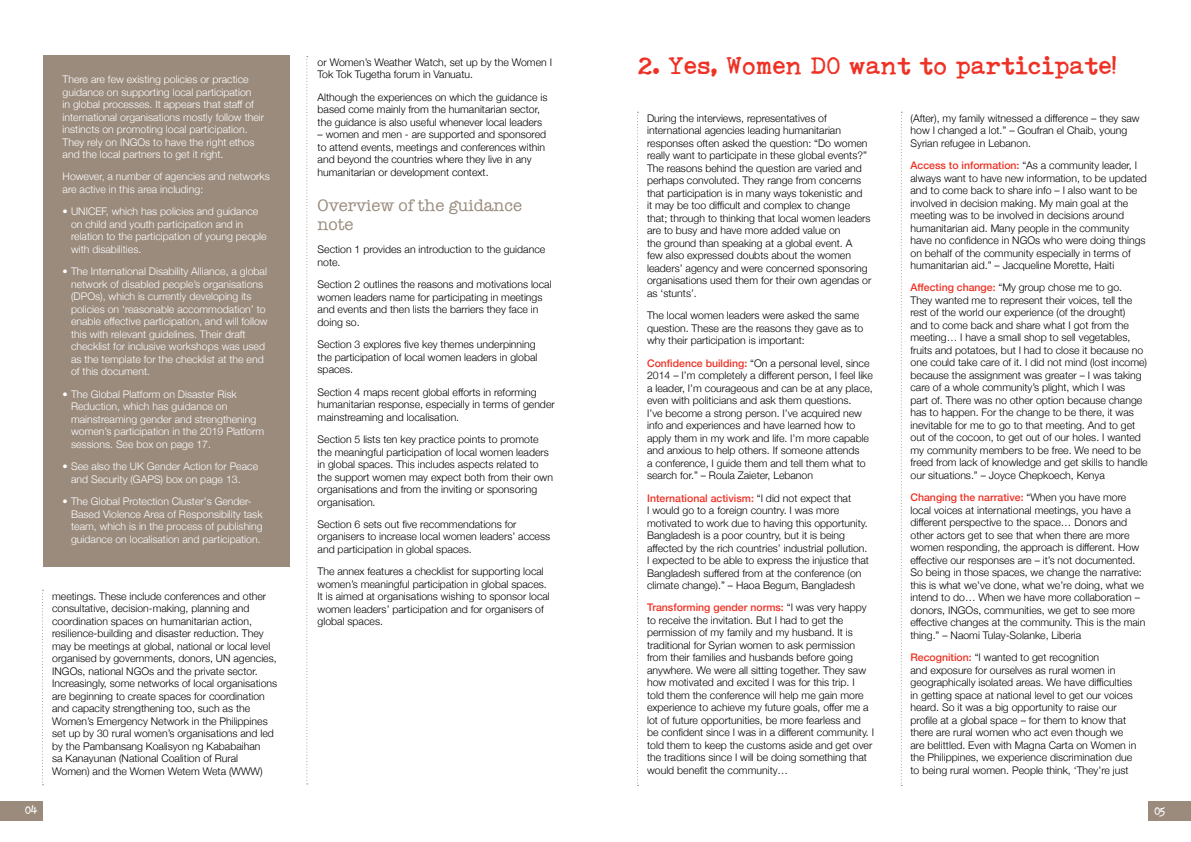
<style>
.page{position:relative;width:1191px;height:842px;background:#fff}
.page>*{position:absolute;margin:0;border:0;box-sizing:border-box;transform-origin:0 0}
.t1{font:800 24px "Smithy XT";letter-spacing:.025em;color:#ee3124}
.t2{font:17px/19px "American Typewriter";color:#9a8b7d}
.t3{font:300 10.5px/12.5px "Helvetica Neue";color:#000}
.t4{font:300 10.5px/12.5px "Helvetica Neue";color:#fff}
.t5{font:800 10.5px "Smithy XT";color:#fff}
.s1{font-weight:500;color:#ee3124}
</style>
<div class="page">
<div style="left:0;top:801px;width:43px;height:20px;background:#9a8b7d"></div>
<div style="left:1148px;top:801px;width:43px;height:20px;background:#9a8b7d"></div>
<div style="left:43px;top:56px;width:246px;height:511px;background:#9a8b7d"></div>
<svg style="left:42px;top:590px;width:1px;height:195px"></svg>
<svg style="left:306px;top:56px;width:2px;height:728px"></svg>
<svg style="left:637px;top:112px;width:1px;height:674px"></svg>
<svg style="left:901px;top:112px;width:1px;height:674px"></svg>
<p class="t4" style="left:63px;top:72px;width:203px">There are few existing policies or practice guidance on supporting local participation<br>in global processes. It appears that staff of international organisations mostly follow their instincts on promoting local participation.<br>They rely on INGOs to have the right ethos and the local partners to get it right.</p>
<p class="t4" style="left:63px;top:170px;width:209px">However, a number of agencies and networks are active in this area including:</p>
<p class="t4" style="left:71px;top:205px;width:197px;text-indent:-9px">• UNICEF, which has policies and guidance on child and youth participation and in relation to the participation of young people with disabilities.</p>
<p class="t4" style="left:71px;top:265px;width:198px;text-indent:-9px">• The International Disability Alliance, a global network of disabled people’s organisations (DPOs), which is currently developing its policies on ‘reasonable accommodation’ to enable effective participation, and will follow this with relevant guidelines. Their draft checklist for inclusive workshops was used as the template for the checklist at the end of this document.</p>
<p class="t4" style="left:71px;top:387px;width:194px;text-indent:-9px">• The Global Platform on Disaster Risk Reduction, which has guidance on mainstreaming gender and strengthening women’s participation in the 2019 Platform sessions. See box on page 17.</p>
<p class="t4" style="left:71px;top:459px;width:188px;text-indent:-9px">• See also the UK Gender Action for Peace and Security (GAPS) box on page 13.</p>
<p class="t4" style="left:71px;top:494px;width:193px;text-indent:-9px">• The Global Protection Cluster's Gender-Based Violence Area of Responsibility task team, which is in the process of publishing guidance on localisation and participation.</p>
<p class="t3" style="left:52px;top:589px;width:227px">meetings. These include conferences and other consultative, decision-making, planning and coordination spaces on humanitarian action, resilience-building and disaster reduction. They may be meetings at global, national or local level organised by governments, donors, UN agencies, INGOs, national NGOs and the private sector.<br>Increasingly, some networks of local organisations are beginning to create spaces for coordination and capacity strengthening too, such as the Women’s Emergency Network in the Philippines set up by 30 rural women’s organisations and led by the Pambansang Koalisyon ng Kababaihan<br>sa Kanayunan (National Coalition of Rural Women) and the Women Wetem Weta (WWW)</p>
<p class="t3" style="left:317px;top:55px;width:236px">or Women’s Weather Watch, set up by the Women I<br>Tok Tok Tugetha forum in Vanuatu.</p>
<p class="t3" style="left:317px;top:90px;width:231px">Although the experiences on which the guidance is based come mainly from the humanitarian sector, the guidance is also useful whenever local leaders</p>
<p class="t3" style="left:317px;top:128px;width:230px">– women and men - are supported and sponsored to attend events, meetings and conferences within and beyond the countries where they live in any humanitarian or development context.</p>
<h2 class="t2" style="left:317px;top:195px;width:206px">Overview of the guidance note</h2>
<p class="t3" style="left:317px;top:243px;width:229px">Section 1 provides an introduction to the guidance note.</p>
<p class="t3" style="left:317px;top:278px;width:235px">Section 2 outlines the reasons and motivations local women leaders name for participating in meetings and events and then lists the barriers they face in doing so.</p>
<p class="t3" style="left:317px;top:337px;width:221px">Section 3 explores five key themes underpinning the participation of local women leaders in global spaces.</p>
<p class="t3" style="left:317px;top:385px;width:239px">Section 4 maps recent global efforts in reforming humanitarian response, especially in terms of gender mainstreaming and localisation.</p>
<p class="t3" style="left:317px;top:432px;width:237px">Section 5 lists ten key practice points to promote the meaningful participation of local women leaders in global spaces. This includes aspects related to the support women may expect both from their own organisations and from the inviting or sponsoring organisation.</p>
<p class="t3" style="left:317px;top:517px;width:234px">Section 6 sets out five recommendations for organisers to increase local women leaders’ access and participation in global spaces.</p>
<p class="t3" style="left:317px;top:565px;width:234px">The annex features a checklist for supporting local women’s meaningful participation in global spaces.<br>It is aimed at organisations wishing to sponsor local women leaders’ participation and for organisers of global spaces.</p>
<h1 class="t1" style="left:638px;top:51px;width:479px">2. Yes, Women DO want to participate!</h1>
<p class="t3" style="left:647px;top:111px;width:226px">During the interviews, representatives of international agencies leading humanitarian responses often asked the question: “Do women really want to participate in these global events?” The reasons behind the question are varied and perhaps convoluted. They range from concerns that participation is in many ways tokenistic and<br>it may be too difficult and complex to change that; through to thinking that local women leaders are to busy and have more added value on<br>the ground than speaking at a global event. A<br>few also expressed doubts about the women leaders’ agency and were concerned sponsoring organisations used them for their own agendas or as ‘stunts’.</p>
<p class="t3" style="left:647px;top:308px;width:218px">The local women leaders were asked the same question. These are the reasons they gave as to why their participation is important:</p>
<p class="t3" style="left:647px;top:356px;width:227px"><span class="s1">Confidence building:</span> “On a personal level, since 2014 – I’m completely a different person, I feel like a leader, I’m courageous and can be at any place, even with politicians and ask them questions.<br>I’ve become a strong person. I’ve acquired new info and experiences and have learned how to apply them in my work and life. I’m more capable and anxious to help others. If someone attends<br>a conference, I guide them and tell them what to search for.” – Roula Zaieter, Lebanon</p>
<p class="t3" style="left:647px;top:491px;width:223px"><span class="s1">International activism:</span> “I did not expect that<br>I would go to a foreign country. I was more motivated to work due to having this opportunity.<br>Bangladesh is a poor country, but it is being affected by the rich countries’ industrial pollution.<br>I expected to be able to express the injustice that Bangladesh suffered from at the conference (on climate change).” – Haoa Begum, Bangladesh</p>
<p class="t3" style="left:647px;top:601px;width:228px"><span class="s1">Transforming gender norms:</span> “I was very happy to receive the invitation. But I had to get the permission of my family and my husband. It is traditional for Syrian women to ask permission from their families and husbands before going anywhere. We were all sitting together. They saw how motivated and excited I was for this trip. I told them the conference will help me gain more experience to achieve my future goals, offer me a lot of future opportunities, be more fearless and be confident since I was in a different community. I told them to keep the customs aside and get over the traditions since I will be doing something that would benefit the community…</p>
<p class="t3" style="left:910px;top:111px;width:231px">(After), my family witnessed a difference – they saw how I changed a lot.” – Goufran el Chaib, young<br>Syrian refugee in Lebanon.</p>
<p class="t3" style="left:910px;top:158px;width:238px"><span class="s1">Access to information:</span> “As a community leader, I always want to have new information, to be updated and to come back to share info – I also want to be involved in decision making. My main goal at the meeting was to be involved in decisions around humanitarian aid. Many people in the community have no confidence in NGOs who were doing things on behalf of the community especially in terms of humanitarian aid.” – Jacqueline Morette, Haiti</p>
<p class="t3" style="left:910px;top:281px;width:239px"><span class="s1">Affecting change:</span> “My group chose me to go.<br>They wanted me to represent their voices, tell the rest of the world our experience (of the drought)<br>and to come back and share what I got from the meeting… I have a small shop to sell vegetables, fruits and potatoes, but I had to close it because no one could take care of it. I did not mind (lost income) because the assignment was greater – I was taking care of a whole community’s plight, which I was<br>part of. There was no other option because change has to happen. For the change to be there, it was inevitable for me to go to that meeting. And to get out of the cocoon, to get out of our holes. I wanted my community members to be free. We need to be freed from lack of knowledge and get skills to handle our situations.” – Joyce Chepkoech, Kenya</p>
<p class="t3" style="left:910px;top:490px;width:236px"><span class="s1">Changing the narrative:</span> “When you have more local voices at international meetings, you have a different perspective to the space… Donors and other actors get to see that when there are more women responding, the approach is different. How effective our responses are – it’s not documented.<br>So being in those spaces, we change the narrative: this is what we’ve done, what we’re doing, what we intend to do… When we have more collaboration – donors, INGOs, communities, we get to see more effective changes at the community. This is the main thing.” – Naomi Tulay-Solanke, Liberia</p>
<p class="t3" style="left:910px;top:650px;width:227px"><span class="s1">Recognition:</span> “I wanted to get recognition<br>and exposure for ourselves as rural women in geographically isolated areas. We have difficulties in getting space at national level to get our voices heard. So it was a big opportunity to raise our profile at a global space – for them to know that there are rural women who act even though we are belittled. Even with Magna Carta on Women in the Philippines, we experience discrimination due to being rural women. People think, ‘They’re just</p>
<p class="t5" style="left:25px;top:804px;width:14px">04</p>
<p class="t5" style="left:1154px;top:804px;width:12px">05</p>
</div>
